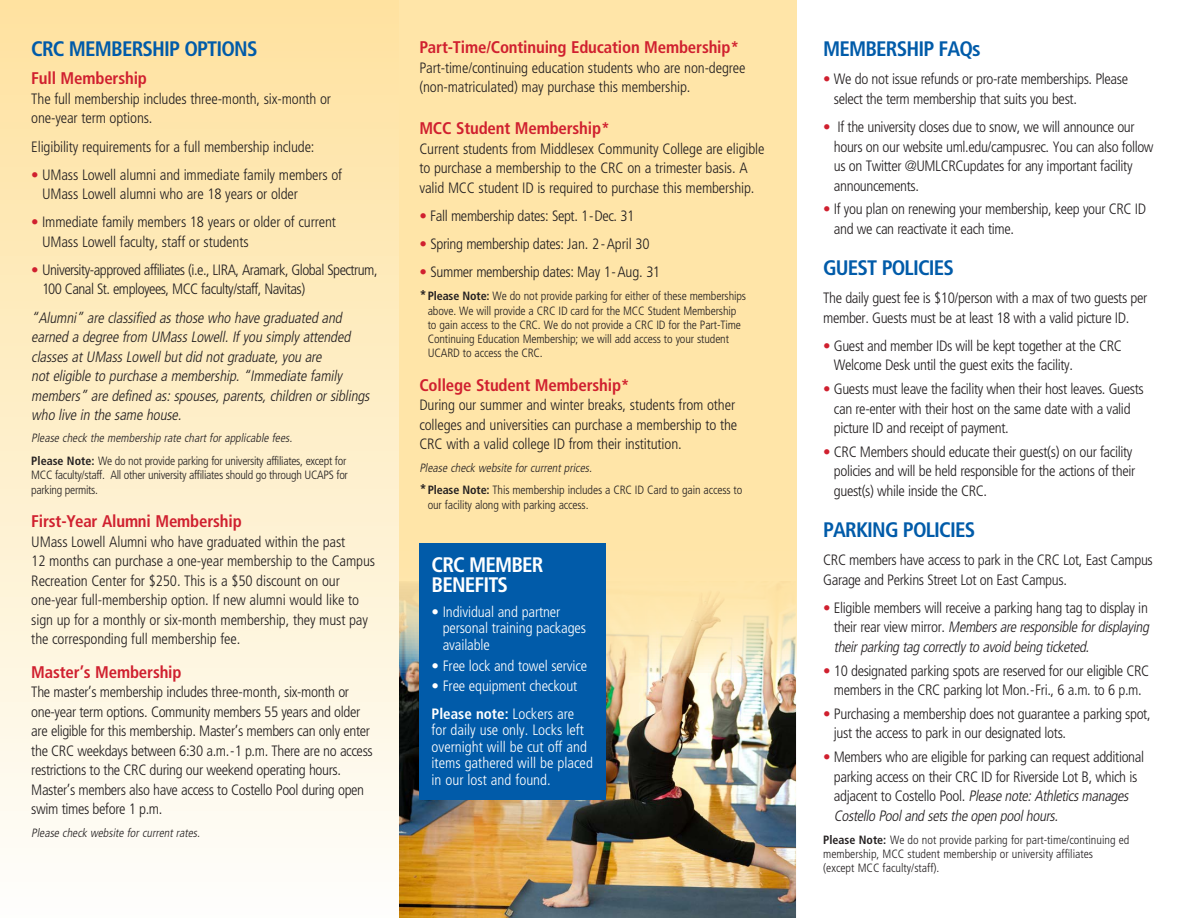
<style>
.page{position:relative;width:1188px;height:918px;background:#fff}
.page>*{position:absolute;margin:0;border:0;box-sizing:border-box;transform-origin:0 0}
.Text_2{font:700 condensed 21px "Frutiger LT Std";letter-spacing:-.04em;color:#015ba9}
.Text_2-2{font:700 condensed 21px/19.5px "Frutiger LT Std";letter-spacing:-.04em;color:#fff}
.Text_2-3{font:700 condensed 16.8px "Frutiger LT Std";letter-spacing:-.01em;color:#d0202f}
.Text_2-4{font:300 condensed 15px/19.5px "Frutiger LT Std";letter-spacing:-.025em;color:#231f20}
.Text_2-5{font:italic 300 condensed 15px/19.5px "Frutiger LT Std";color:#231f20}
.Text_2-6{font:300 condensed 15px/16.5px "Frutiger LT Std";letter-spacing:-.01em;color:#fff}
.Text_2-7{font:300 condensed 12px/14.2px "Frutiger LT Std";letter-spacing:-.01em;color:#231f20}
.Text_2-8{font:italic 300 condensed 12px "Frutiger LT Std";color:#231f20}
.s1{color:#d0202f}
.s2{font-weight:700}
.s3{font-weight:700;font-size:14.25px}
.s4{font-style:normal;color:#d0202f}
.s5{font-style:normal}
.s6{font-style:italic}
</style>
<div class="page">
<img style="left:398px;top:672px;width:398px;height:246px">
<div style="left:398px;top:0;width:398px;height:672px;background:#ffe5a8"></div>
<div style="left:0;top:0;width:398px;height:918px;background:linear-gradient(to bottom,#fee29f,#fefefb)"></div>
<div style="left:419px;top:543px;width:187px;height:257px;background:#015ba9"></div>
<p class="Text_2" style="left:31px;top:37px;width:228px">CRC MEMBERSHIP OPTIONS</p>
<p class="Text_2-3" style="left:31px;top:69px;width:117px">Full Membership</p>
<p class="Text_2-4" style="left:31px;top:89px;width:301px">The full membership includes three-month, six-month or one-year term options.</p>
<p class="Text_2-4" style="left:31px;top:137px;width:285px">Eligibility requirements for a full membership include:</p>
<p class="Text_2-4" style="left:42px;top:165px;width:302px;text-indent:-11px"><span class="s1">•</span> UMass Lowell alumni and immediate family members of<br>UMass Lowell alumni who are 18 years or older</p>
<p class="Text_2-4" style="left:42px;top:213px;width:295px;text-indent:-11px"><span class="s1">•</span> Immediate family members 18 years or older of current<br>UMass Lowell faculty, staff or students</p>
<p class="Text_2-4" style="left:42px;top:260px;width:337px;text-indent:-11px"><span class="s1">•</span> University-approved affiliates (i.e., LIRA, Aramark, Global Spectrum,<br>100 Canal St. employees, MCC faculty/staff, Navitas)</p>
<p class="Text_2-5" style="left:31px;top:308px;width:343px">“Alumni” are classified asthose who have graduated and earned a degree from UMassLowell.Ifyou simplyattended classesatUMassLowellbutdid notgraduate,you are noteligible to purchase a membership.“Immediate family members” are defined as:spouses,parents,children orsiblings who live in the same house.</p>
<p class="Text_2-8" style="left:31px;top:431px;width:265px">Please check the membership rate chartforapplicable fees.</p>
<p class="Text_2-7" style="left:31px;top:454px;width:318px"><span class="s2">Please Note:</span> We do not provide parking for university affiliates, except for<br>MCC faculty/staff. All other university affiliates should go through UCAPS for parking permits.</p>
<p class="Text_2-3" style="left:31px;top:511px;width:212px">First-Year Alumni Membership</p>
<p class="Text_2-4" style="left:31px;top:532px;width:345px">UMass Lowell Alumni who have graduated within the past<br>12 months can purchase a one-year membership to the Campus Recreation Center for $250. This is a $50 discount on our one-year full-membership option. If new alumni would like to sign up for a monthly or six-month membership, they must pay the corresponding full membership fee.</p>
<p class="Text_2-3" style="left:31px;top:662px;width:152px">Master’s Membership</p>
<p class="Text_2-4" style="left:31px;top:683px;width:343px">The master’s membership includes three-month, six-month or one-year term options. Community members 55 years and older are eligible for this membership. Master’s members can only enter the CRC weekdays between 6:30 a.m.-1 p.m. There are no access restrictions to the CRC during our weekend operating hours.<br>Master’s members also have access to Costello Pool during open swim times before 1 p.m.</p>
<p class="Text_2-8" style="left:31px;top:826px;width:173px">Please check website forcurrentrates.</p>
<p class="Text_2-3" style="left:419px;top:37px;width:321px">Part-Time/Continuing Education Membership*</p>
<p class="Text_2-4" style="left:419px;top:58px;width:328px">Part-time/continuing education students who are non-degree (non-matriculated) may purchase this membership.</p>
<p class="Text_2-3" style="left:419px;top:119px;width:192px">MCC Student Membership*</p>
<p class="Text_2-4" style="left:419px;top:139px;width:347px">Current students from Middlesex Community College are eligible to purchase a membership to the CRC on a trimester basis. A valid MCC student ID is required to purchase this membership.</p>
<p class="Text_2-4" style="left:419px;top:206px;width:217px"><span class="s1">•</span> Fall membership dates: Sept. 1-Dec. 31</p>
<p class="Text_2-4" style="left:419px;top:235px;width:232px"><span class="s1">•</span> Spring membership dates: Jan. 2-April 30</p>
<p class="Text_2-4" style="left:419px;top:263px;width:242px"><span class="s1">•</span> Summer membership dates: May 1-Aug. 31</p>
<p class="Text_2-7" style="left:428px;top:289px;width:320px;text-indent:-8px"><span class="s3">*</span><span class="s2">Please Note:</span> We do not provide parking for either of these memberships above. We will provide a CRC ID card for the MCC Student Membership to gain access to the CRC. We do not provide a CRC ID for the Part-Time Continuing Education Membership; we will add access to your student UCARD to access the CRC.</p>
<p class="Text_2-3" style="left:419px;top:375px;width:212px">College Student Membership*</p>
<p class="Text_2-4" style="left:419px;top:396px;width:319px">During our summer and winter breaks, students from other colleges and universities can purchase a membership to the<br>CRC with a valid college ID from their institution.</p>
<p class="Text_2-8" style="left:419px;top:461px;width:176px">Please check website forcurrentprices.</p>
<p class="Text_2-7" style="left:428px;top:483px;width:316px;text-indent:-8px"><span class="s3">*</span><span class="s2">Please Note:</span> This membership includes a CRC ID Card to gain access to our facility along with parking access.</p>
<p class="Text_2-2" style="left:432px;top:555px;width:114px">CRC MEMBER<br>BENEFITS</p>
<p class="Text_2-6" style="left:443px;top:604px;width:145px;text-indent:-11px">• Individual and partner personal training packages available</p>
<p class="Text_2-6" style="left:432px;top:657px;width:157px">• Free lock and towel service</p>
<p class="Text_2-6" style="left:432px;top:678px;width:147px">• Free equipment checkout</p>
<p class="Text_2-6" style="left:432px;top:706px;width:163px"><span class="s2">Please note:</span> Lockers are for daily use only. Locks left overnight will be cut off and items gathered will be placed in our lost and found.</p>
<p class="Text_2" style="left:823px;top:37px;width:159px">MEMBERSHIP FAQs</p>
<p class="Text_2-4" style="left:834px;top:70px;width:296px;text-indent:-11px"><span class="s1">•</span> We do not issue refunds or pro-rate memberships. Please select the term membership that suits you best.</p>
<p class="Text_2-4" style="left:834px;top:117px;width:321px;text-indent:-11px"><span class="s1">•</span> If the university closes due to snow, we will announce our hours on our website uml.edu/campusrec. You can also follow us on Twitter @UMLCRCupdates for any important facility announcements.</p>
<p class="Text_2-4" style="left:834px;top:200px;width:314px;text-indent:-11px"><span class="s1">•</span> If you plan on renewing your membership, keep your CRC ID and we can reactivate it each time.</p>
<p class="Text_2" style="left:823px;top:255px;width:132px">GUEST POLICIES</p>
<p class="Text_2-4" style="left:823px;top:288px;width:326px">The daily guest fee is $10/person with a max of two guests per member. Guests must be at least 18 with a valid picture ID.</p>
<p class="Text_2-4" style="left:834px;top:336px;width:289px;text-indent:-11px"><span class="s1">•</span> Guest and member IDs will be kept together at the CRC<br>Welcome Desk until the guest exits the facility.</p>
<p class="Text_2-4" style="left:834px;top:379px;width:311px;text-indent:-11px"><span class="s1">•</span> Guests must leave the facility when their host leaves. Guests can re-enter with their host on the same date with a valid picture ID and receipt of payment.</p>
<p class="Text_2-4" style="left:834px;top:442px;width:303px;text-indent:-11px"><span class="s1">•</span> CRC Members should educate their guest(s) on our facility policies and will be held responsible for the actions of their guest(s) while inside the CRC.</p>
<p class="Text_2" style="left:823px;top:517px;width:154px">PARKING POLICIES</p>
<p class="Text_2-4" style="left:823px;top:550px;width:331px">CRC members have access to park in the CRC Lot, East Campus<br>Garage and Perkins Street Lot on East Campus.</p>
<p class="Text_2-5" style="left:834px;top:598px;width:320px;text-indent:-11px"><span class="s4">•</span> <span class="s5">Eligible members will receive a parking hang tag to display in t h e i r r e a r v i e w m i r r o r .</span> Membersareresponsiblefordisplaying theirparking tag correctlyto avoid being ticketed.</p>
<p class="Text_2-4" style="left:823px;top:661px;width:328px;text-align:center"><span class="s1">•</span> 10 designated parking spots are reserved for our eligible CRC members in the CRC parking lot Mon.-Fri., 6 a.m. to 6 p.m.</p>
<p class="Text_2-4" style="left:834px;top:704px;width:318px;text-indent:-11px"><span class="s1">•</span> Purchasing a membership does not guarantee a parking spot, just the access to park in our designated lots.</p>
<p class="Text_2-4" style="left:834px;top:747px;width:312px;text-indent:-11px"><span class="s1">•</span> Members who are eligible for parking can request additional parking access on their CRC ID for Riverside Lot B, which is a dj a c e n t t o C o s t e l l o P o o l . <span class="s6">Pleasenote:Athleticsmanages Costello Pooland setstheopen poolhours.</span></p>
<p class="Text_2-7" style="left:823px;top:832px;width:308px"><span class="s2">Please Note:</span> We do not provide parking for part-time/continuing ed membership, MCC student membership or university affiliates<br>(except MCC faculty/staff).</p>
</div>
